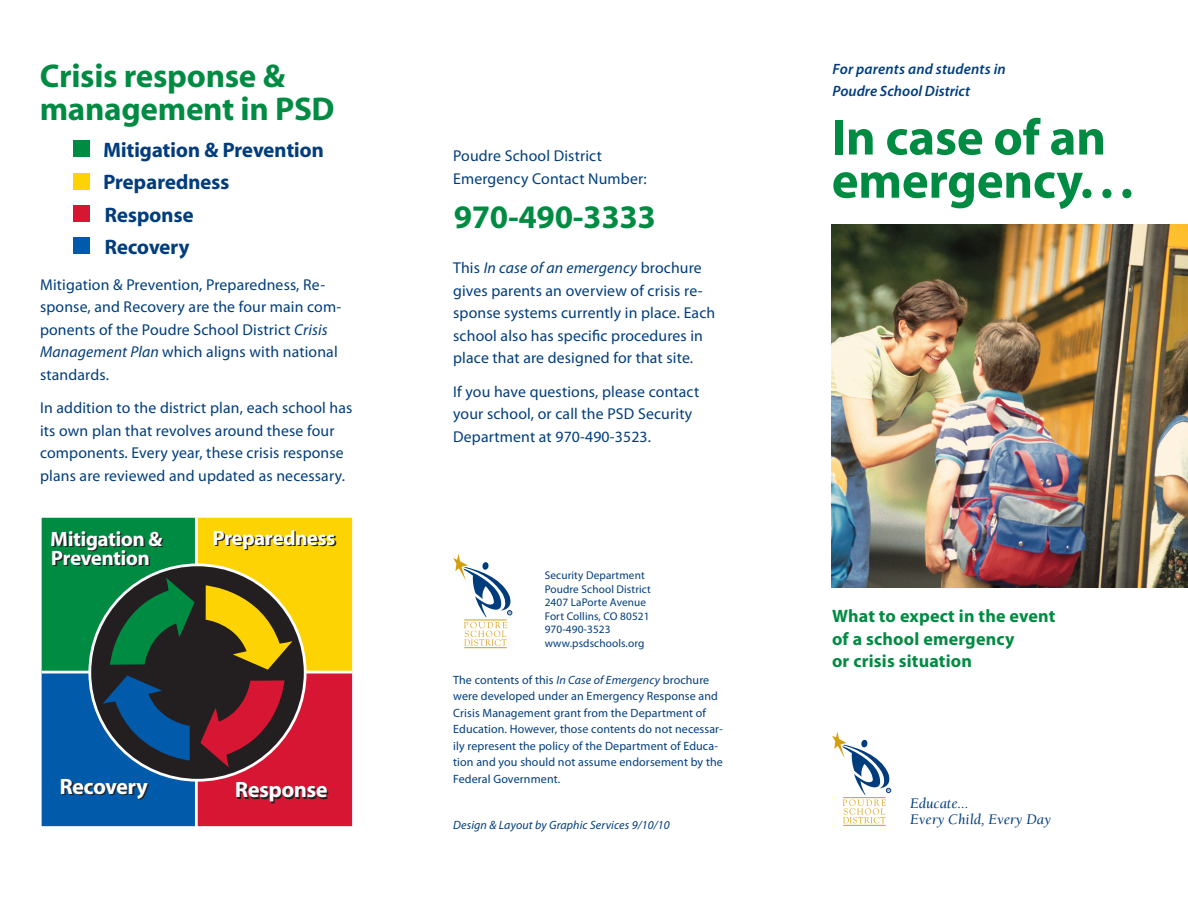
<style>
.page{position:relative;width:1188px;height:918px;background:#fff}
.page>*{position:absolute;margin:0;border:0;box-sizing:border-box;transform-origin:0 0}
.Crisis_Head_1a{font:51px "Myriad Headline";letter-spacing:.01em;color:#008b43}
.Crisis_Head_1a-2{font:33px/33px "Myriad Headline";letter-spacing:.01em;color:#008b43}
.t1{font:22.2px "Myriad Headline";color:#fff}
.Crisis_Head_1a-3{font:21px "Myriad Headline";letter-spacing:.01em;color:#013d7d}
.Crisis_TEXT{font:21px "Myriad Headline";letter-spacing:.01em;color:#013d7d}
.t2{font:20.85px/18.8px "Myriad Headline";color:#fff}
.Crisis_TEXT-2{font:700 18px/22.5px "Myriad Pro";letter-spacing:.01em;color:#008b43}
.Crisis_TEXT-3{font:15.75px/22.5px "Myriad Pro";letter-spacing:.01em;color:#013d7d}
.Crisis_TEXT-4{font:italic 600 15px/22.5px "Myriad Pro";letter-spacing:.01em;color:#013d7d}
.t3{font:italic 15px "Berkeley";color:#013d7d}
.Crisis_TEXT-5{font:12px/16.5px "Myriad Pro";letter-spacing:.01em;color:#013d7d}
.Crisis_TEXT-6{font:italic 12px "Myriad Pro";letter-spacing:.01em;color:#013d7d}
.Crisis_TEXT-7{font:11.25px/13.5px "Myriad Pro";letter-spacing:.01em;color:#013d7d}
.s1{font-style:italic}
</style>
<div class="page">
<img style="left:831px;top:225px;width:357px;height:363px">
<hr style="left:843px;top:825px;width:43px;height:1px;background:#d49f0c">
<svg style="left:832px;top:731px;width:59px;height:92px"></svg>
<div style="left:197px;top:517px;width:155px;height:155px;background:#fed304"></div>
<div style="left:197px;top:672px;width:155px;height:155px;background:#d71634"></div>
<div style="left:42px;top:517px;width:155px;height:155px;background:#008b43"></div>
<div style="left:42px;top:672px;width:155px;height:155px;background:#015aaa"></div>
<hr style="left:195px;top:517px;width:3px;height:310px;background:#fff">
<hr style="left:42px;top:671px;width:311px;height:2px;background:#fff">
<svg style="left:92px;top:567px;width:160px;height:160px"></svg>
<svg style="left:90px;top:565px;width:215px;height:215px;background:#423f40"></svg>
<svg style="left:103px;top:578px;width:203px;height:203px"></svg>
<div style="left:39px;top:515px;width:316px;height:314px;border:3px solid #fff"></div>
<hr style="left:464px;top:647px;width:43px;height:1px;background:#d49f0c">
<svg style="left:453px;top:554px;width:59px;height:92px"></svg>
<div style="left:73px;top:141px;width:17px;height:16px;background:#008b43"></div>
<div style="left:73px;top:173px;width:17px;height:16px;background:#fed304"></div>
<div style="left:73px;top:205px;width:17px;height:17px;background:#d71634"></div>
<div style="left:73px;top:238px;width:17px;height:16px;background:#015aaa"></div>
<p class="Crisis_Head_1a-2" style="left:40px;top:61px;width:296px">Crisis response &amp; management in PSD</p>
<p class="Crisis_Head_1a-3" style="left:103px;top:139px;width:222px">Mitigation &amp; Prevention</p>
<p class="Crisis_Head_1a-3" style="left:103px;top:172px;width:127px">Preparedness</p>
<p class="Crisis_TEXT" style="left:105px;top:204px;width:90px">Response</p>
<p class="Crisis_TEXT" style="left:105px;top:236px;width:86px">Recovery</p>
<p class="Crisis_TEXT-3" style="left:40px;top:273px;width:303px">Mitigation &amp; Prevention, Preparedness, Re&shy;sponse, and Recovery are the four main com&shy;ponents of the Poudre School District <span class="s1">Crisis Management Plan</span> which aligns with national standards.</p>
<p class="Crisis_TEXT-3" style="left:40px;top:396px;width:314px">In addition to the district plan, each school has its own plan that revolves around these four components. Every year, these crisis response plans are reviewed and updated as necessary.</p>
<p class="t2" style="left:51px;top:530px;width:113px">Mitigation &amp;<br>Prevention</p>
<p class="t2" style="left:213px;top:529px;width:124px">Preparedness</p>
<p class="t1" style="left:60px;top:775px;width:89px">Recovery</p>
<p class="t1" style="left:235px;top:779px;width:94px">Response</p>
<p class="Crisis_TEXT-3" style="left:453px;top:145px;width:195px">Poudre School District<br>Emergency Contact Number:</p>
<p class="Crisis_Head_1a-2" style="left:454px;top:201px;width:203px">970-490-3333</p>
<p class="Crisis_TEXT-3" style="left:453px;top:257px;width:264px">This <span class="s1">In case of an emergency</span> brochure gives parents an overview of crisis re&shy;sponse systems currently in place. Each school also has specific procedures in place that are designed for that site.</p>
<p class="Crisis_TEXT-3" style="left:453px;top:380px;width:248px">If you have questions, please contact your school, or call the PSD Security<br>Department at 970-490-3523.</p>
<p class="Crisis_TEXT-7" style="left:545px;top:569px;width:108px">Security Department<br>Poudre School District<br>2407 LaPorte Avenue<br>Fort Collins, CO 80521<br>970-490-3523 www.psdschools.org</p>
<p class="Crisis_TEXT-5" style="left:453px;top:671px;width:271px">The contents of this <span class="s1">In Case of Emergency</span> brochure were developed under an Emergency Response and Crisis Management grant from the Department of Education. However, those contents do not necessar&shy;ily represent the policy of the Department of Educa&shy;tion and you should not assume endorsement by the Federal Government.</p>
<p class="Crisis_TEXT-6" style="left:453px;top:818px;width:218px">Design &amp; Layout by Graphic Services 9/10/10</p>
<p class="Crisis_TEXT-4" style="left:833px;top:57px;width:175px">For parents and students in<br>Poudre School District</p>
<p class="Crisis_Head_1a" style="left:832px;top:111px;width:275px">In case of an</p>
<p class="Crisis_Head_1a" style="left:832px;top:154px;width:303px">emergency. . .</p>
<p class="Crisis_TEXT-2" style="left:832px;top:604px;width:225px">What to expect in the event of a school emergency<br>or crisis situation</p>
<p class="t3" style="left:910px;top:795px;width:60px">Educate...</p>
<p class="t3" style="left:910px;top:812px;width:143px">Every Child, Every Day</p>
</div>
